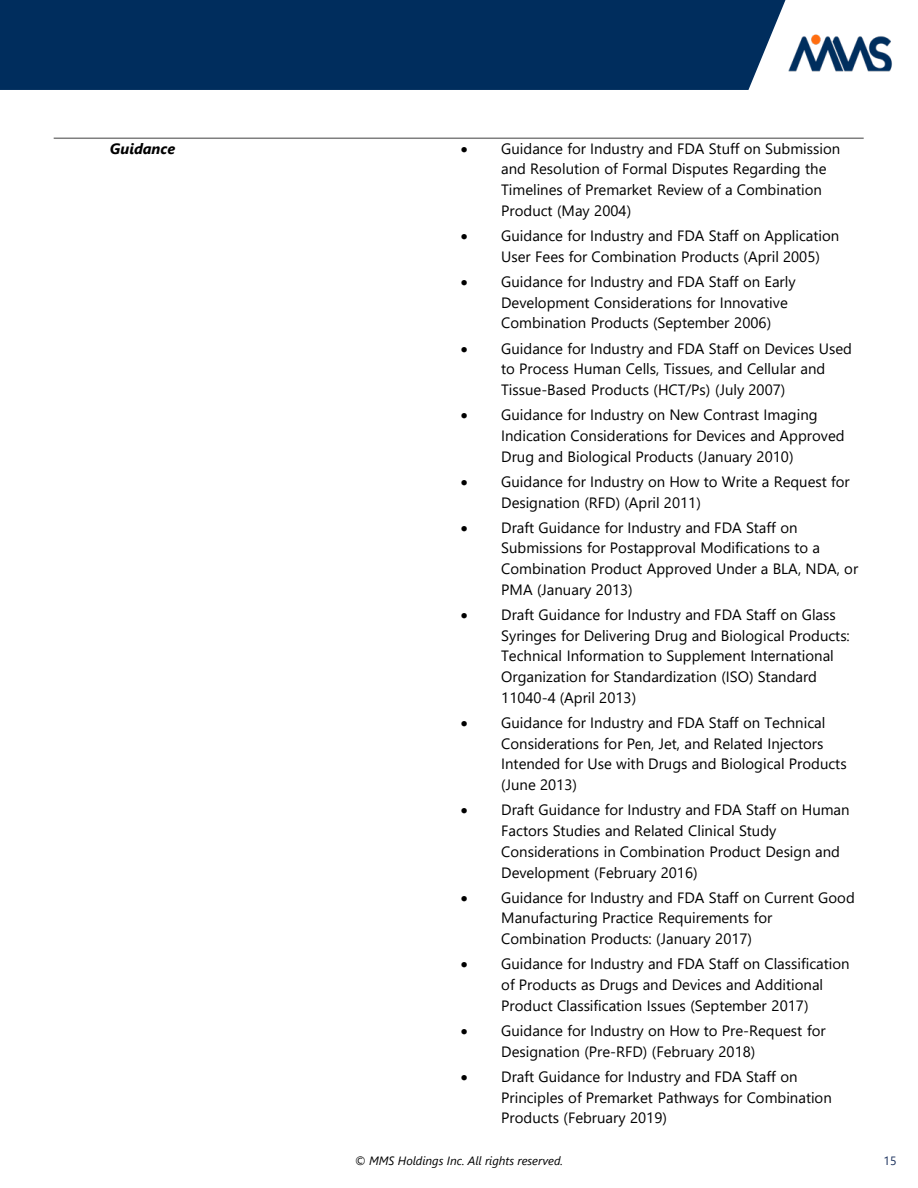
<style>
.page{position:relative;width:918px;height:1188px;background:#fff}
.page>*{position:absolute;margin:0;border:0;box-sizing:border-box;transform-origin:0 0}
.t1{font:15px/20.7px "Segoe UI";color:#000}
.t2{font:italic 700 15px "Segoe UI";letter-spacing:-.005em;color:#000}
.t3{font:italic 12px "Segoe UI";color:#000}
.t4{font:12px "Segoe UI";color:#1a305c}
</style>
<div class="page">
<div style="left:0;top:0;width:785px;height:90px;background:#002d5d"></div>
<img style="left:788px;top:34px;width:104px;height:38px">
<hr style="left:54px;top:138px;width:810px;height:1px;background:#7f7f7f">
<p class="t2" style="left:110px;top:134px;width:67px">Guidance</p>
<p class="t1" style="left:501px;top:137px;width:341px;text-indent:-40px">• Guidance for Industry and FDA Stuff on Submission and Resolution of Formal Disputes Regarding the Timelines of Premarket Review of a Combination Product (May 2004)</p>
<p class="t1" style="left:501px;top:224px;width:340px;text-indent:-41px">• Guidance for Industry and FDA Staff on Application<br>User Fees for Combination Products (April 2005)</p>
<p class="t1" style="left:501px;top:270px;width:296px;text-indent:-41px">• Guidance for Industry and FDA Staff on Early<br>Development Considerations for Innovative<br>Combination Products (September 2006)</p>
<p class="t1" style="left:501px;top:337px;width:352px;text-indent:-41px">• Guidance for Industry and FDA Staff on Devices Used to Process Human Cells, Tissues, and Cellular and<br>Tissue-Based Products (HCT/Ps) (July 2007)</p>
<p class="t1" style="left:501px;top:403px;width:345px;text-indent:-41px">• Guidance for Industry on New Contrast Imaging<br>Indication Considerations for Devices and Approved<br>Drug and Biological Products (January 2010)</p>
<p class="t1" style="left:501px;top:470px;width:350px;text-indent:-41px">• Guidance for Industry on How to Write a Request for<br>Designation (RFD) (April 2011)</p>
<p class="t1" style="left:501px;top:516px;width:359px;text-indent:-41px">• Draft Guidance for Industry and FDA Staff on Submissions for Postapproval Modifications to a Combination Product Approved Under a BLA, NDA, or PMA (January 2013)</p>
<p class="t1" style="left:501px;top:603px;width:350px;text-indent:-41px">• Draft Guidance for Industry and FDA Staff on Glass Syringes for Delivering Drug and Biological Products:<br>Technical Information to Supplement International Organization for Standardization (ISO) Standard 11040-4 (April 2013)</p>
<p class="t1" style="left:501px;top:711px;width:347px;text-indent:-41px">• Guidance for Industry and FDA Staff on Technical Considerations for Pen, Jet, and Related Injectors Intended for Use with Drugs and Biological Products (June 2013)</p>
<p class="t1" style="left:501px;top:798px;width:350px;text-indent:-41px">• Draft Guidance for Industry and FDA Staff on Human Factors Studies and Related Clinical Study Considerations in Combination Product Design and Development (February 2016)</p>
<p class="t1" style="left:501px;top:886px;width:355px;text-indent:-41px">• Guidance for Industry and FDA Staff on Current Good<br>Manufacturing Practice Requirements for<br>Combination Products: (January 2017)</p>
<p class="t1" style="left:501px;top:952px;width:350px;text-indent:-41px">• Guidance for Industry and FDA Staff on Classification of Products as Drugs and Devices and Additional<br>Product Classification Issues (September 2017)</p>
<p class="t1" style="left:501px;top:1019px;width:326px;text-indent:-41px">• Guidance for Industry on How to Pre-Request for<br>Designation (Pre-RFD) (February 2018)</p>
<p class="t1" style="left:501px;top:1065px;width:332px;text-indent:-41px">• Draft Guidance for Industry and FDA Staff on<br>Principles of Premarket Pathways for Combination<br>Products (February 2019)</p>
<p class="t3" style="left:355px;top:1150px;width:210px">© MMS Holdings Inc. All rights reserved.</p>
<p class="t4" style="left:884px;top:1150px;width:14px">15</p>
</div>
